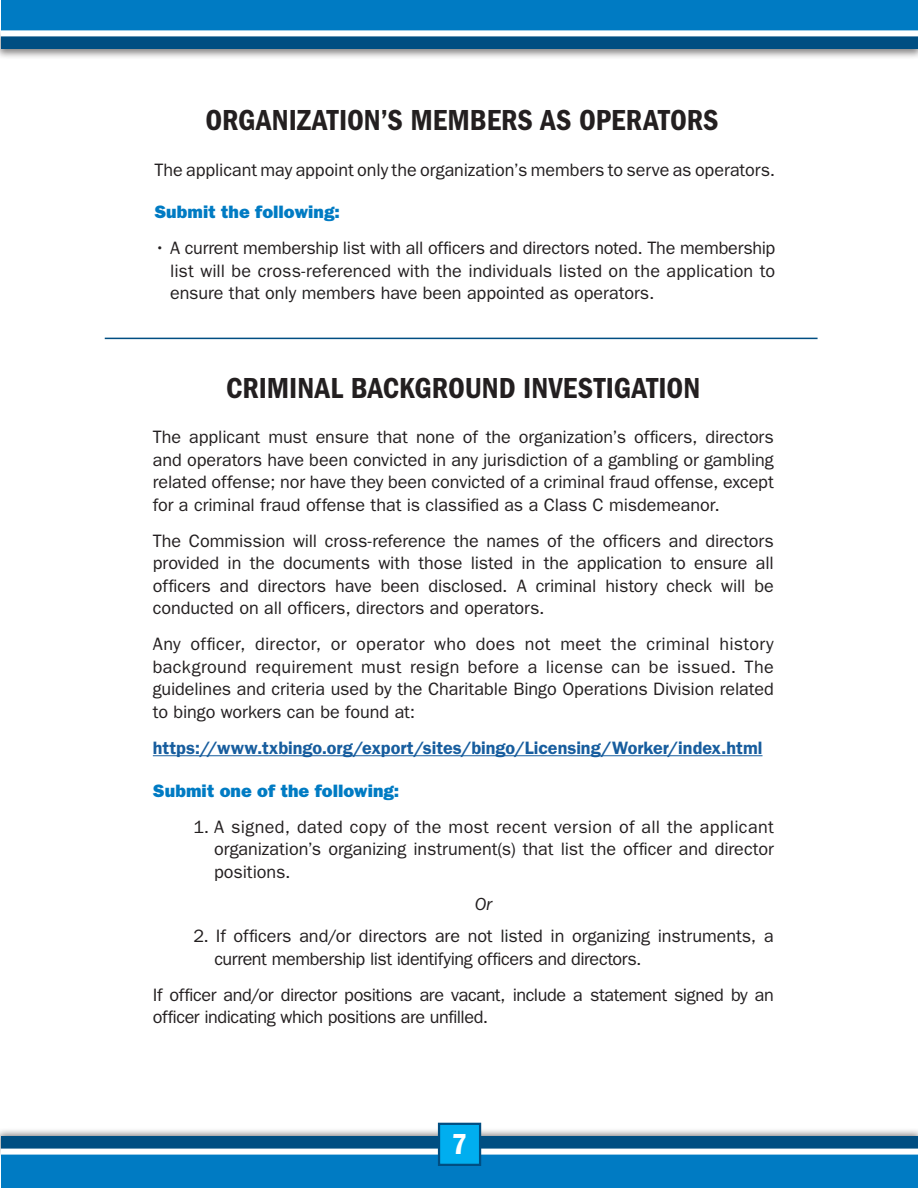
<style>
.page{position:relative;width:918px;height:1188px;background:#fff}
.page>*{position:absolute;margin:0;border:0;box-sizing:border-box;transform-origin:0 0}
.cm-BODY{font:30px "ITC Franklin Gothic Std Dm Cd";color:#231f20}
.cm-BODY-2{font:30px "ITC Franklin Gothic Std Dm Cd";color:#fff}
.cm-BODY-3{font:18px/22.5px "ITC Franklin Gothic Std";letter-spacing:-.005em;color:#231f20;text-align:justify}
.cm-BODY-4{font:18px/22.5px "ITC Franklin Gothic Std";letter-spacing:-.025em;color:#231f20}
.cm-BODY-5{font:600 18px "ITC Franklin Gothic Std";color:#175d9e}
.cm-BODY-6{font:18px "ITC Franklin Gothic Std Hvy";color:#007bc3}
.cm-BODY-7{font:italic 18px "ITC Franklin Gothic Std";color:#231f20}
</style>
<div class="page">
<div style="left:0;top:27px;width:918px;height:33px;background:#231f20;opacity:.55"></div>
<div style="left:1px;top:30px;width:917px;height:18px;background:#004e82"></div>
<div style="left:1px;top:0;width:917px;height:33px;background:#007bc3"></div>
<div style="left:1px;top:30px;width:917px;height:6px;background:#fff"></div>
<div style="left:0;top:1128px;width:918px;height:32px;background:#231f20;opacity:.55"></div>
<div style="left:1px;top:1137px;width:917px;height:18px;background:#004e82"></div>
<div style="left:1px;top:1152px;width:917px;height:36px;background:#007bc3"></div>
<div style="left:1px;top:1149px;width:917px;height:6px;background:#fff"></div>
<div style="left:438px;top:1123px;width:43px;height:43px;background:#00aeef;border:2px solid #004e82"></div>
<hr style="left:153px;top:755px;width:610px;height:1px;background:#175d9e">
<hr style="left:105px;top:338px;width:713px;height:1px;background:#004e82">
<p class="cm-BODY" style="left:205px;top:103px;width:515px">ORGANIZATION’S MEMBERS AS OPERATORS</p>
<p class="cm-BODY-3" style="left:154px;top:158px;width:622px">The applicant may appoint only the organization’s members to serve as operators.</p>
<p class="cm-BODY-6" style="left:154px;top:202px;width:187px">Submit the following:</p>
<p class="cm-BODY-3" style="left:170px;top:237px;width:607px;text-indent:-16px">• A current membership list with all officers and directors noted. The membership list will be cross-referenced with the individuals listed on the application to ensure that only members have been appointed as operators.</p>
<p class="cm-BODY" style="left:226px;top:371px;width:476px">CRIMINAL BACKGROUND INVESTIGATION</p>
<p class="cm-BODY-3" style="left:153px;top:426px;width:623px">The applicant must ensure that none of the organization’s officers, directors and operators have been convicted in any jurisdiction of a gambling or gambling related offense; nor have they been convicted of a criminal fraud offense, except for a criminal fraud offense that is classified as a Class C misdemeanor.</p>
<p class="cm-BODY-3" style="left:153px;top:530px;width:623px">The Commission will cross-reference the names of the officers and directors provided in the documents with those listed in the application to ensure all officers and directors have been disclosed. A criminal history check will be conducted on all officers, directors and operators.</p>
<p class="cm-BODY-3" style="left:153px;top:633px;width:623px">Any officer, director, or operator who does not meet the criminal history background requirement must resign before a license can be issued. The guidelines and criteria used by the Charitable Bingo Operations Division related to bingo workers can be found at:</p>
<p class="cm-BODY-5" style="left:153px;top:737px;width:611px">https://www.txbingo.org/export/sites/bingo/Licensing/Worker/index.html</p>
<p class="cm-BODY-6" style="left:153px;top:780px;width:248px">Submit one of the following:</p>
<p class="cm-BODY-3" style="left:214px;top:815px;width:561px;text-indent:-21px">1. A signed, dated copy of the most recent version of all the applicant organization’s organizing instrument(s) that list the officer and director positions.</p>
<p class="cm-BODY-7" style="left:475px;top:894px;width:19px">Or</p>
<p class="cm-BODY-3" style="left:214px;top:925px;width:561px;text-indent:-21px">2. If officers and/or directors are not listed in organizing instruments, a current membership list identifying officers and directors.</p>
<p class="cm-BODY-4" style="left:153px;top:983px;width:623px">If officer and/or director positions are vacant, include a statement signed by an officer indicating which positions are unfilled.</p>
<p class="cm-BODY-2" style="left:452px;top:1127px;width:17px">7</p>
</div>
